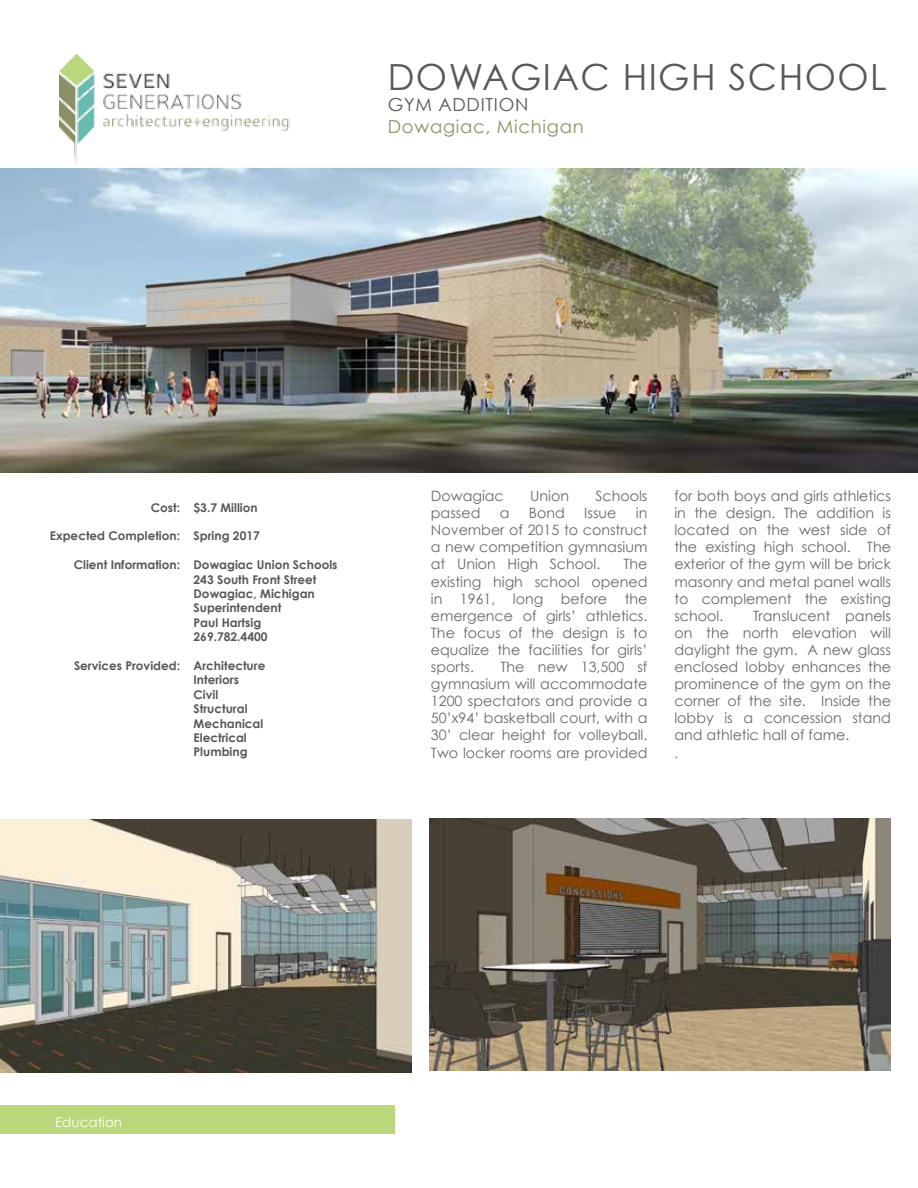
<style>
.page{position:relative;width:918px;height:1188px;background:#fff}
.page>*{position:absolute;margin:0;border:0;box-sizing:border-box;transform-origin:0 0}
.t1{font:36px "Century Gothic";letter-spacing:.04em;color:#58585a}
.t2{font:18px "Century Gothic";letter-spacing:.04em;color:#8c9165}
.t3{font:18px "Century Gothic";letter-spacing:.04em;color:#58585a}
.t4{font:14.25px/17.1px "Century Gothic";color:#69696b;text-align:justify}
.t5{font:13.5px "Century Gothic";color:#fff}
.t6{font:13.5px "Century Gothic";color:#69696b}
.t7{font:700 12px/14.4px "Century Gothic";color:#58585a}
</style>
<div class="page">
<div style="left:0;top:1106px;width:394px;height:28px;background:#b8d87a"></div>
<img style="left:60px;top:54px;width:230px;height:111px">
<img style="left:0;top:168px;width:918px;height:304px">
<img style="left:429px;top:819px;width:462px;height:251px">
<img style="left:0;top:820px;width:411px;height:252px">
<h1 class="t1" style="left:388px;top:55px;width:501px">DOWAGIAC HIGH SCHOOL</h1>
<p class="t3" style="left:388px;top:94px;width:142px">GYM ADDITION</p>
<p class="t2" style="left:388px;top:115px;width:198px">Dowagiac, Michigan</p>
<p class="t7" style="left:151px;top:500px;width:31px">Cost:</p>
<p class="t7" style="left:50px;top:529px;width:132px">Expected Completion:</p>
<p class="t7" style="left:74px;top:557px;width:108px">Client Information:</p>
<p class="t7" style="left:74px;top:658px;width:108px">Services Provided:</p>
<p class="t7" style="left:194px;top:500px;width:66px">$3.7 Million</p>
<p class="t7" style="left:194px;top:529px;width:68px">Spring 2017</p>
<p class="t7" style="left:194px;top:557px;width:145px">Dowagiac Union Schools<br>243 South Front Street<br>Dowagiac, Michigan<br>Superintendent<br>Paul Hartsig<br>269.782.4400</p>
<p class="t7" style="left:194px;top:658px;width:73px">Architecture<br>Interiors<br>Civil<br>Structural<br>Mechanical<br>Electrical<br>Plumbing</p>
<p class="t4" style="left:431px;top:487px;width:74px">Dowagiac</p>
<p class="t4" style="left:530px;top:487px;width:40px">Union</p>
<p class="t4" style="left:595px;top:487px;width:54px">Schools</p>
<p class="t4" style="left:431px;top:504px;width:51px">passed</p>
<p class="t4" style="left:500px;top:504px;width:11px">a</p>
<p class="t4" style="left:529px;top:504px;width:37px">Bond</p>
<p class="t4" style="left:584px;top:504px;width:34px">Issue</p>
<p class="t4" style="left:431px;top:504px;width:218px;text-indent:205px">in November of 2015 to construct a new competition gymnasium at Union High School.</p>
<p class="t4" style="left:431px;top:556px;width:218px;text-indent:193px">The existing high school opened in 1961, long before the emergence of girls’ athletics.<br>The focus of the design is to equalize the facilities for girls’ sports.</p>
<p class="t4" style="left:431px;top:658px;width:218px;text-indent:70px">The new 13,500 sf gymnasium will accommodate 1200 spectators and provide a 50’x94’ basketball court, with a 30’ clear height for volleyball.<br>Two locker rooms are provided</p>
<p class="t4" style="left:674px;top:487px;width:218px">for both boys and girls athletics in the design. The addition is located on the west side of the existing high school. The exterior of the gym will be brick masonry and metal panel walls to complement the existing school.</p>
<p class="t4" style="left:674px;top:607px;width:218px;text-indent:79px">Translucent panels on the north elevation will daylight the gym. A new glass enclosed lobby enhances the prominence of the gym on the corner of the site. Inside the lobby is a concession stand and athletic hall of fame.</p>
<p class="t6" style="left:674px;top:744px;width:5px">.</p>
<p class="t5" style="left:55px;top:1114px;width:69px">Education</p>
</div>
